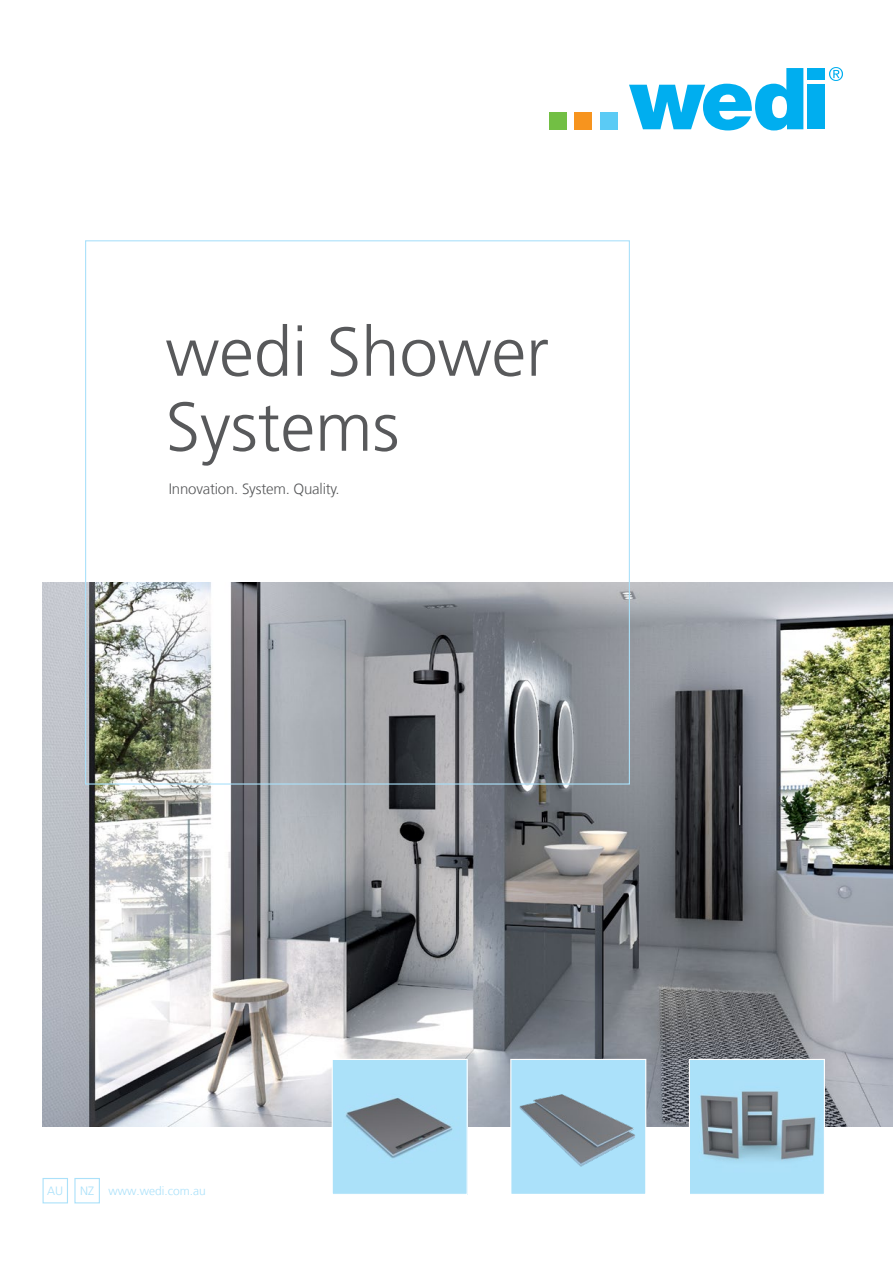
<style>
.page{position:relative;width:893px;height:1263px;background:#fff}
.page>*{position:absolute;margin:0;border:0;box-sizing:border-box;transform-origin:0 0}
.t1{font:300 69px/75px "Frutiger LT Com";color:#58595b}
.t2{font:300 15px "Frutiger LT Com";letter-spacing:-.015em;color:#58595b}
.t3{font:300 12px "Frutiger LT Com";color:#abe1fa}
</style>
<div class="page">
<img style="left:43px;top:583px;width:850px;height:544px">
<img style="left:334px;top:1061px;width:132px;height:132px">
<div style="left:332px;top:1059px;width:136px;height:136px;border:1px solid #fff"></div>
<div style="left:511px;top:1059px;width:135px;height:135px;background:#abe1fa"></div>
<img style="left:519px;top:1094px;width:116px;height:73px">
<div style="left:510px;top:1059px;width:136px;height:136px;border:1px solid #fff"></div>
<img style="left:691px;top:1061px;width:132px;height:132px">
<div style="left:689px;top:1059px;width:136px;height:136px;border:1px solid #fff"></div>
<div style="left:549px;top:112px;width:17px;height:17px;background:#72bf44"></div>
<div style="left:575px;top:112px;width:17px;height:17px;background:#f7941e"></div>
<div style="left:600px;top:112px;width:17px;height:17px;background:#5bcbf5"></div>
<svg style="left:829px;top:67px;width:14px;height:14px"></svg>
<svg style="left:629px;top:68px;width:174px;height:62px"></svg>
<div style="left:808px;top:68px;width:17px;height:12px;background:#00aeef"></div>
<div style="left:808px;top:85px;width:17px;height:44px;background:#00aeef"></div>
<div style="left:74px;top:1178px;width:26px;height:25px;border:1px solid #abe1fa"></div>
<div style="left:43px;top:1178px;width:25px;height:25px;border:1px solid #abe1fa"></div>
<h1 class="t1" style="left:166px;top:315px;width:385px">wedi Shower<br>Systems</h1>
<p class="t2" style="left:169px;top:480px;width:172px">Innovation. System. Quality.</p>
<p class="t3" style="left:47px;top:1184px;width:18px">AU</p>
<p class="t3" style="left:80px;top:1184px;width:127px">NZ www.wedi.com.au</p>
</div>
